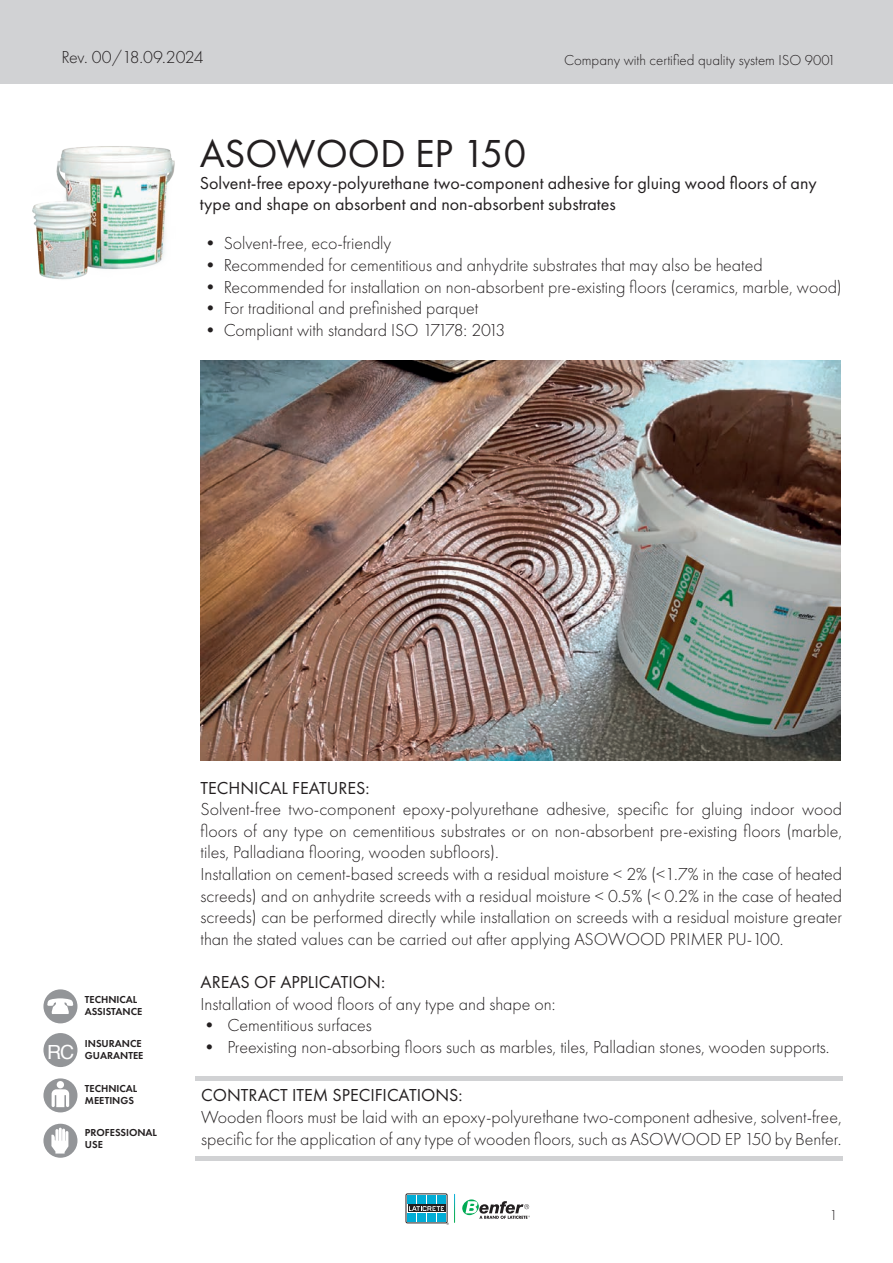
<style>
.page{position:relative;width:893px;height:1263px;background:#fff}
.page>*{position:absolute;margin:0;border:0;box-sizing:border-box;transform-origin:0 0}
.t1{font:40.5px "Futura PT";color:#231f20}
.t2{font:19.5px "Helvetica";color:#fff}
.t3{font:300 18px/21.6px "Futura PT";color:#231f20}
.t4{font:18px/21.6px "Futura PT";color:#231f20}
.t5{font:300 18px "Futura PT";letter-spacing:-.03em;color:#231f20}
.t6{font:300 15px "Futura PT";color:#231f20}
.t7{font:600 10.5px/12px "Futura PT";color:#231f20}
</style>
<div class="page">
<div style="left:0;top:0;width:893px;height:84px;background:#d1d2d4"></div>
<svg style="left:462px;top:1199px;width:68px;height:20px"></svg>
<div style="left:406px;top:1194px;width:41px;height:29px;border:1px solid #231f20;border-radius:2px"></div>
<div style="left:408px;top:1213px;width:8px;height:8px;background:#00acd5"></div>
<div style="left:408px;top:1205px;width:37px;height:7px;background:#231f20"></div>
<div style="left:408px;top:1195px;width:8px;height:9px;background:#00acd5"></div>
<svg style="left:409px;top:1194px;width:46px;height:31px"></svg>
<hr style="left:196px;top:1076px;width:647px;height:4px;background:#d1d2d4">
<hr style="left:196px;top:1157px;width:647px;height:4px;background:#d1d2d4">
<div style="left:43px;top:989px;width:34px;height:34px;background:#939598;border-radius:50%"></div>
<svg style="left:47px;top:998px;width:26px;height:16px"></svg>
<div style="left:43px;top:1078px;width:34px;height:34px;background:#939598;border-radius:50%"></div>
<div style="left:57px;top:1081px;width:7px;height:7px;background:#fff;border-radius:50%"></div>
<svg style="left:52px;top:1089px;width:17px;height:18px"></svg>
<div style="left:43px;top:1124px;width:34px;height:34px;background:#939598;border-radius:50%"></div>
<svg style="left:51px;top:1128px;width:17px;height:25px"></svg>
<div style="left:43px;top:1033px;width:34px;height:34px;background:#939598;border-radius:50%"></div>
<img style="left:32px;top:146px;width:143px;height:134px">
<img style="left:201px;top:361px;width:640px;height:400px">
<p class="t5" style="left:61px;top:47px;width:144px">Rev. 00/18.09.2024</p>
<p class="t6" style="left:564px;top:51px;width:273px">Company with certified quality system ISO 9001</p>
<h1 class="t1" style="left:200px;top:129px;width:328px">ASOWOOD EP 150</h1>
<p class="t4" style="left:200px;top:172px;width:618px">Solvent-free epoxy-polyurethane two-component adhesive for gluing wood floors of any type and shape on absorbent and non-absorbent substrates</p>
<p class="t3" style="left:202px;top:233px;width:191px">• Solvent-free, eco-friendly</p>
<p class="t3" style="left:202px;top:254px;width:562px">• Recommended for cementitious and anhydrite substrates that may also be heated</p>
<p class="t3" style="left:202px;top:276px;width:642px">• Recommended for installation on non-absorbent pre-existing floors (ceramics, marble, wood)</p>
<p class="t3" style="left:202px;top:298px;width:278px">• For traditional and prefinished parquet</p>
<p class="t3" style="left:202px;top:319px;width:305px">• Compliant with standard ISO 17178: 2013</p>
<p class="t2" style="left:47px;top:1037px;width:29px">RC</p>
<p class="t7" style="left:85px;top:993px;width:59px">TECHNICAL<br>ASSISTANCE</p>
<p class="t7" style="left:85px;top:1037px;width:60px">INSURANCE<br>GUARANTEE</p>
<p class="t7" style="left:85px;top:1082px;width:54px">TECHNICAL<br>MEETINGS</p>
<p class="t7" style="left:85px;top:1127px;width:74px">PROFESSIONAL<br>USE</p>
<p class="t4" style="left:201px;top:777px;width:170px">TECHNICAL FEATURES:</p>
<p class="t3" style="left:201px;top:798px;width:643px">Solvent-free two-component epoxy-polyurethane adhesive, specific for gluing indoor wood floors of any type on cementitious substrates or on non-absorbent pre-existing floors (marble, tiles, Palladiana flooring, wooden subfloors).<br>Installation on cement-based screeds with a residual moisture &lt; 2% (&lt;1.7% in the case of heated screeds) and on anhydrite screeds with a residual moisture &lt; 0.5% (&lt; 0.2% in the case of heated screeds) can be performed directly while installation on screeds with a residual moisture greater than the stated values can be carried out after applying ASOWOOD PRIMER PU-100.</p>
<p class="t4" style="left:201px;top:971px;width:186px">AREAS OF APPLICATION:</p>
<p class="t3" style="left:201px;top:993px;width:356px">Installation of wood floors of any type and shape on:</p>
<p class="t3" style="left:201px;top:1014px;width:173px">• Cementitious surfaces</p>
<p class="t3" style="left:201px;top:1036px;width:630px">• Preexisting non-absorbing floors such as marbles, tiles, Palladian stones, wooden supports.</p>
<p class="t4" style="left:201px;top:1084px;width:263px">CONTRACT ITEM SPECIFICATIONS:</p>
<p class="t3" style="left:201px;top:1106px;width:642px">Wooden floors must be laid with an epoxy-polyurethane two-component adhesive, solvent-free, specific for the application of any type of wooden floors, such as ASOWOOD EP 150 by Benfer.</p>
<p class="t6" style="left:829px;top:1206px;width:10px">1</p>
</div>
